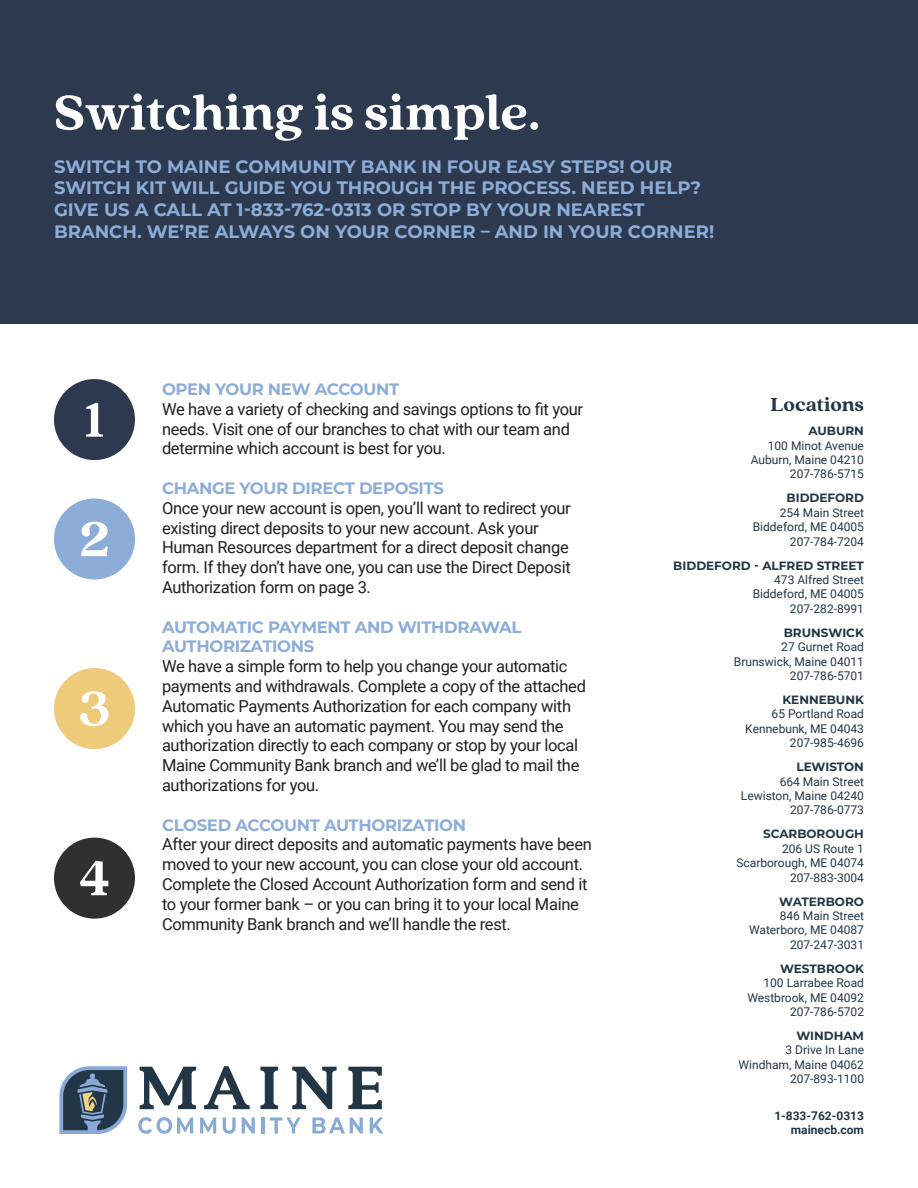
<style>
.page{position:relative;width:918px;height:1188px;background:#fff}
.page>*{position:absolute;margin:0;border:0;box-sizing:border-box;transform-origin:0 0}
.t1{font:800 54px "Quincy CF";color:#fff}
.t2{font:800 21px "Quincy CF";color:#223645}
.t3{font:700 18px/21.6px "Montserrat";color:#8dadd9}
.t4{font:16.5px/19.8px "Roboto";letter-spacing:-.02em;color:#231f20}
.t5{font:700 16.5px/19.8px "Montserrat";letter-spacing:-.02em;color:#8dadd9}
.t6{font:12px/14.4px "Roboto";color:#223645;text-align:right}
.t7{font:700 12px "Montserrat";color:#223645}
.t8{font:700 12px/14.4px "Roboto";color:#223645;text-align:right}
</style>
<div class="page">
<div style="left:0;top:0;width:918px;height:324px;background:#2d394e"></div>
<svg style="left:138px;top:1117px;width:55px;height:17px"></svg>
<svg style="left:200px;top:1117px;width:16px;height:17px"></svg>
<svg style="left:223px;top:1117px;width:13px;height:17px"></svg>
<svg style="left:242px;top:1117px;width:13px;height:17px"></svg>
<hr style="left:262px;top:1117px;width:3px;height:17px;background:#89a9d7">
<svg style="left:270px;top:1117px;width:31px;height:17px"></svg>
<svg style="left:312px;top:1117px;width:51px;height:17px"></svg>
<svg style="left:370px;top:1117px;width:13px;height:17px"></svg>
<svg style="left:59px;top:1066px;width:68px;height:68px;background:#5c7084"></svg>
<svg style="left:260px;top:1067px;width:18px;height:42px"></svg>
<svg style="left:140px;top:1067px;width:56px;height:42px"></svg>
<svg style="left:204px;top:1066px;width:46px;height:43px"></svg>
<svg style="left:292px;top:1067px;width:45px;height:42px"></svg>
<svg style="left:348px;top:1067px;width:34px;height:42px"></svg>
<div style="left:54px;top:379px;width:81px;height:81px;background:#2d394e;border-radius:50%"></div>
<div style="left:54px;top:499px;width:81px;height:81px;background:#8dadd9;border-radius:50%"></div>
<div style="left:54px;top:668px;width:81px;height:81px;background:#edcb7a;border-radius:50%"></div>
<div style="left:54px;top:838px;width:81px;height:81px;background:#313031;border-radius:50%"></div>
<h1 class="t1" style="left:54px;top:80px;width:488px">Switching is simple.</h1>
<p class="t3" style="left:54px;top:155px;width:662px">SWITCH TO MAINE COMMUNITY BANK IN FOUR EASY STEPS! OUR SWITCH KIT WILL GUIDE YOU THROUGH THE PROCESS. NEED HELP?<br>GIVE US A CALL AT 1-833-762-0313 OR STOP BY YOUR NEAREST BRANCH. WE’RE ALWAYS ON YOUR CORNER – AND IN YOUR CORNER!</p>
<h1 class="t1" style="left:84px;top:387px;width:22px">1</h1>
<h1 class="t1" style="left:79px;top:507px;width:33px">2</h1>
<h1 class="t1" style="left:78px;top:676px;width:34px">3</h1>
<h1 class="t1" style="left:79px;top:846px;width:33px">4</h1>
<p class="t5" style="left:162px;top:378px;width:239px">OPEN YOUR NEW ACCOUNT</p>
<p class="t4" style="left:162px;top:398px;width:423px">We have a variety of checking and savings options to fit your needs. Visit one of our branches to chat with our team and determine which account is best for you.</p>
<p class="t5" style="left:162px;top:477px;width:284px">CHANGE YOUR DIRECT DEPOSITS</p>
<p class="t4" style="left:162px;top:497px;width:410px">Once your new account is open, you’ll want to redirect your existing direct deposits to your new account. Ask your Human Resources department for a direct deposit change form. If they don’t have one, you can use the Direct Deposit Authorization form on page 3.</p>
<p class="t5" style="left:162px;top:616px;width:361px">AUTOMATIC PAYMENT AND WITHDRAWAL<br>AUTHORIZATIONS</p>
<p class="t4" style="left:162px;top:656px;width:426px">We have a simple form to help you change your automatic payments and withdrawals. Complete a copy of the attached Automatic Payments Authorization for each company with which you have an automatic payment. You may send the authorization directly to each company or stop by your local Maine Community Bank branch and we’ll be glad to mail the authorizations for you.</p>
<p class="t5" style="left:162px;top:814px;width:306px">CLOSED ACCOUNT AUTHORIZATION</p>
<p class="t4" style="left:162px;top:834px;width:431px">After your direct deposits and automatic payments have been moved to your new account, you can close your old account.<br>Complete the Closed Account Authorization form and send it to your former bank – or you can bring it to your local Maine Community Bank branch and we’ll handle the rest.</p>
<p class="t2" style="left:771px;top:392px;width:95px">Locations</p>
<p class="t7" style="left:808px;top:422px;width:57px">AUBURN</p>
<p class="t6" style="left:751px;top:438px;width:115px">100 Minot Avenue<br>Auburn, Maine 04210<br>207-786-5715</p>
<p class="t7" style="left:787px;top:489px;width:79px">BIDDEFORD</p>
<p class="t6" style="left:753px;top:505px;width:113px">254 Main Street<br>Biddeford, ME 04005<br>207-784-7204</p>
<p class="t7" style="left:673px;top:557px;width:192px">BIDDEFORD - ALFRED STREET</p>
<p class="t6" style="left:753px;top:572px;width:113px">473 Alfred Street<br>Biddeford, ME 04005<br>207-282-8991</p>
<p class="t7" style="left:784px;top:624px;width:82px">BRUNSWICK</p>
<p class="t6" style="left:734px;top:639px;width:132px">27 Gurnet Road<br>Brunswick, Maine 04011<br>207-786-5701</p>
<p class="t7" style="left:782px;top:691px;width:83px">KENNEBUNK</p>
<p class="t6" style="left:745px;top:706px;width:120px">65 Portland Road<br>Kennebunk, ME 04043<br>207-985-4696</p>
<p class="t7" style="left:796px;top:758px;width:69px">LEWISTON</p>
<p class="t6" style="left:741px;top:774px;width:125px">664 Main Street<br>Lewiston, Maine 04240<br>207-786-0773</p>
<p class="t7" style="left:763px;top:825px;width:102px">SCARBOROUGH</p>
<p class="t6" style="left:736px;top:841px;width:129px">206 US Route 1<br>Scarborough, ME 04074<br>207-883-3004</p>
<p class="t7" style="left:779px;top:893px;width:86px">WATERBORO</p>
<p class="t6" style="left:749px;top:908px;width:117px">846 Main Street<br>Waterboro, ME 04087<br>207-247-3031</p>
<p class="t7" style="left:780px;top:960px;width:85px">WESTBROOK</p>
<p class="t6" style="left:747px;top:975px;width:118px">100 Larrabee Road<br>Westbrook, ME 04092<br>207-786-5702</p>
<p class="t7" style="left:796px;top:1027px;width:69px">WINDHAM</p>
<p class="t6" style="left:739px;top:1042px;width:127px">3 Drive In Lane<br>Windham, Maine 04062<br>207-893-1100</p>
<p class="t8" style="left:774px;top:1108px;width:91px">1-833-762-0313 mainecb.com</p>
</div>
